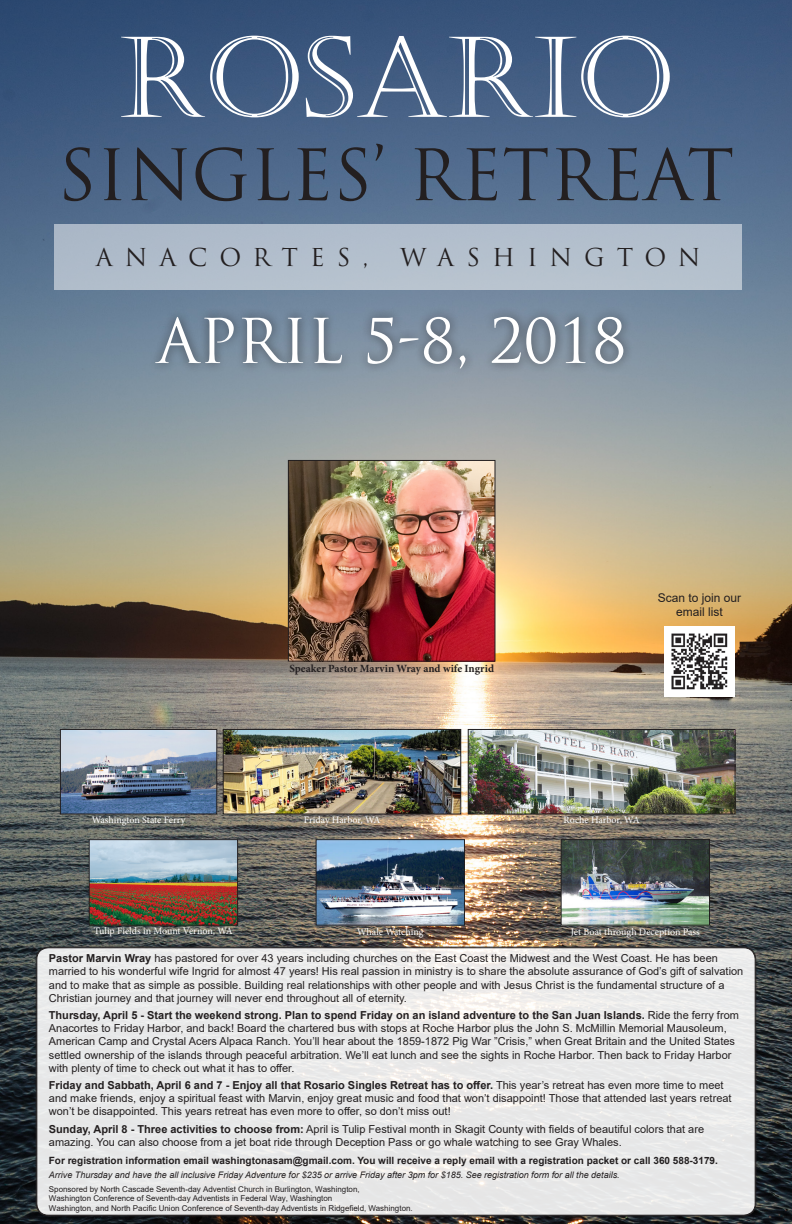
<style>
.page{position:relative;width:792px;height:1224px;background:#fff}
.page>*{position:absolute;margin:0;border:0;box-sizing:border-box;transform-origin:0 0}
.t1{font:112px "Castellar";color:#fff}
.t2{font:68.8px "Trajan Pro";color:#231f20}
.t3{font:60px "Trajan Pro";color:#fff}
.t4{font:24px "Trajan Pro";letter-spacing:.5em;color:#231f20}
.t5{font:12px/14px "Arial";color:#231f20;text-align:center}
.t6{font:11px/13.2px "Arial";color:#231f20}
.t7{font:700 11px "Minion Pro";color:#231f20}
.t8{font:700 10px "Arial";color:#231f20}
.t9{font:10px "Minion Pro";letter-spacing:-.005em;color:#fff}
.t10{font:italic 9px "Arial";color:#231f20}
.t11{font:8px/9.6px "Arial";color:#231f20}
.s1{font-weight:700}
</style>
<div class="page">
<img style="left:0;top:0;width:792px;height:1224px">
<img style="left:290px;top:462px;width:203px;height:197px">
<div style="left:288px;top:460px;width:207px;height:201px;border:1px solid #231f20"></div>
<img style="left:91px;top:842px;width:145px;height:81px">
<div style="left:89px;top:840px;width:149px;height:85px;border:1px solid #231f20"></div>
<img style="left:318px;top:842px;width:145px;height:81px">
<div style="left:316px;top:840px;width:149px;height:85px;border:1px solid #231f20"></div>
<img style="left:563px;top:842px;width:145px;height:81px">
<div style="left:561px;top:840px;width:149px;height:85px;border:1px solid #231f20"></div>
<img style="left:62px;top:731px;width:153px;height:81px">
<div style="left:60px;top:729px;width:157px;height:85px;border:1px solid #231f20"></div>
<img style="left:225px;top:731px;width:234px;height:81px">
<div style="left:223px;top:729px;width:238px;height:85px;border:1px solid #231f20"></div>
<img style="left:470px;top:731px;width:263px;height:81px">
<div style="left:468px;top:729px;width:267px;height:85px;border:1px solid #231f20"></div>
<div style="left:36px;top:947px;width:719px;height:269px;background:#e8e9e9;border-radius:12px"></div>
<div style="left:55px;top:225px;width:687px;height:65px;background:#b3bfcd"></div>
<div style="left:147px;top:307px;width:486px;height:70px;background:#231f20;opacity:.65"></div>
<img style="left:665px;top:626px;width:70px;height:71px">
<h1 class="t1" style="left:119px;top:14px;width:556px">ROSARIO</h1>
<h2 class="t2" style="left:58px;top:131px;width:397px">SINGLES’ RETRE</h2>
<h2 class="t2" style="left:644px;top:131px;width:88px">AT</h2>
<h3 class="t4" style="left:96px;top:242px;width:274px">ANACORTES,</h3>
<h3 class="t4" style="left:400px;top:242px;width:245px">WAS HIN GTON</h3>
<h3 class="t3" style="left:157px;top:303px;width:471px">APRIL 5-8, 2018</h3>
<p class="t7" style="left:289px;top:660px;width:206px">Speaker Pastor Marvin Wray and wife Ingrid</p>
<p class="t5" style="left:658px;top:591px;width:85px">Scan to join our email list</p>
<p class="t9" style="left:92px;top:814px;width:95px">Washington State Ferry</p>
<p class="t9" style="left:304px;top:814px;width:78px">Friday Harbor, WA</p>
<p class="t9" style="left:564px;top:814px;width:78px">Roche Harbor, WA</p>
<p class="t9" style="left:94px;top:924px;width:140px">Tulip Fields in Mount Vernon, WA</p>
<p class="t9" style="left:357px;top:925px;width:68px">Whale Watching</p>
<p class="t9" style="left:571px;top:925px;width:130px">Jet Boat through Deception Pass</p>
<p class="t6" style="left:49px;top:952px;width:696px"><span class="s1">Pastor Marvin Wray</span> has pastored for over 43 years including churches on the East Coast the Midwest and the West Coast. He has been married to his wonderful wife Ingrid for almost 47 years! His real passion in ministry is to share the absolute assurance of God’s gift of salvation and to make that as simple as possible. Building real relationships with other people and with Jesus Christ is the fundamental structure of a Christian journey and that journey will never end throughout all of eternity.</p>
<p class="t6" style="left:49px;top:1008px;width:692px"><span class="s1">Thursday, April 5 - Start the weekend strong. Plan to spend Friday on an island adventure to the San Juan Islands.</span> Ride the ferry from Anacortes to Friday Harbor, and back! Board the chartered bus with stops at Roche Harbor plus the John S. McMillin Memorial Mausoleum, American Camp and Crystal Acers Alpaca Ranch. You’ll hear about the 1859-1872 Pig War ”Crisis,” when Great Britain and the United States settled ownership of the islands through peaceful arbitration. We’ll eat lunch and see the sights in Roche Harbor. Then back to Friday Harbor with plenty of time to check out what it has to offer.</p>
<p class="t6" style="left:49px;top:1078px;width:684px"><span class="s1">Friday and Sabbath, April 6 and 7 - Enjoy all that Rosario Singles Retreat has to offer.</span> This year’s retreat has even more time to meet and make friends, enjoy a spiritual feast with Marvin, enjoy great music and food that won’t disappoint! Those that attended last years retreat won’t be disappointed. This years retreat has even more to offer, so don’t miss out!</p>
<p class="t6" style="left:49px;top:1122px;width:657px"><span class="s1">Sunday, April 8 - Three activities to choose from:</span> April is Tulip Festival month in Skagit County with fields of beautiful colors that are amazing. You can also choose from a jet boat ride through Deception Pass or go whale watching to see Gray Whales.</p>
<p class="t8" style="left:49px;top:1153px;width:671px">For registration information email washingtonasam@gmail.com. You will receive a reply email with a registration packet or call 360 588-3179.</p>
<p class="t10" style="left:49px;top:1169px;width:572px">Arrive Thursday and have the all inclusive Friday Adventure for $235 or arrive Friday after 3pm for $185. See registration form for all the details.</p>
<p class="t11" style="left:49px;top:1184px;width:365px">Sponsored by North Cascade Seventh-day Adventist Church in Burlington, Washington,<br>Washington Conference of Seventh-day Adventists in Federal Way, Washington<br>Washington, and North Pacific Union Conference of Seventh-day Adventists in Ridgefield, Washington.</p>
</div>
